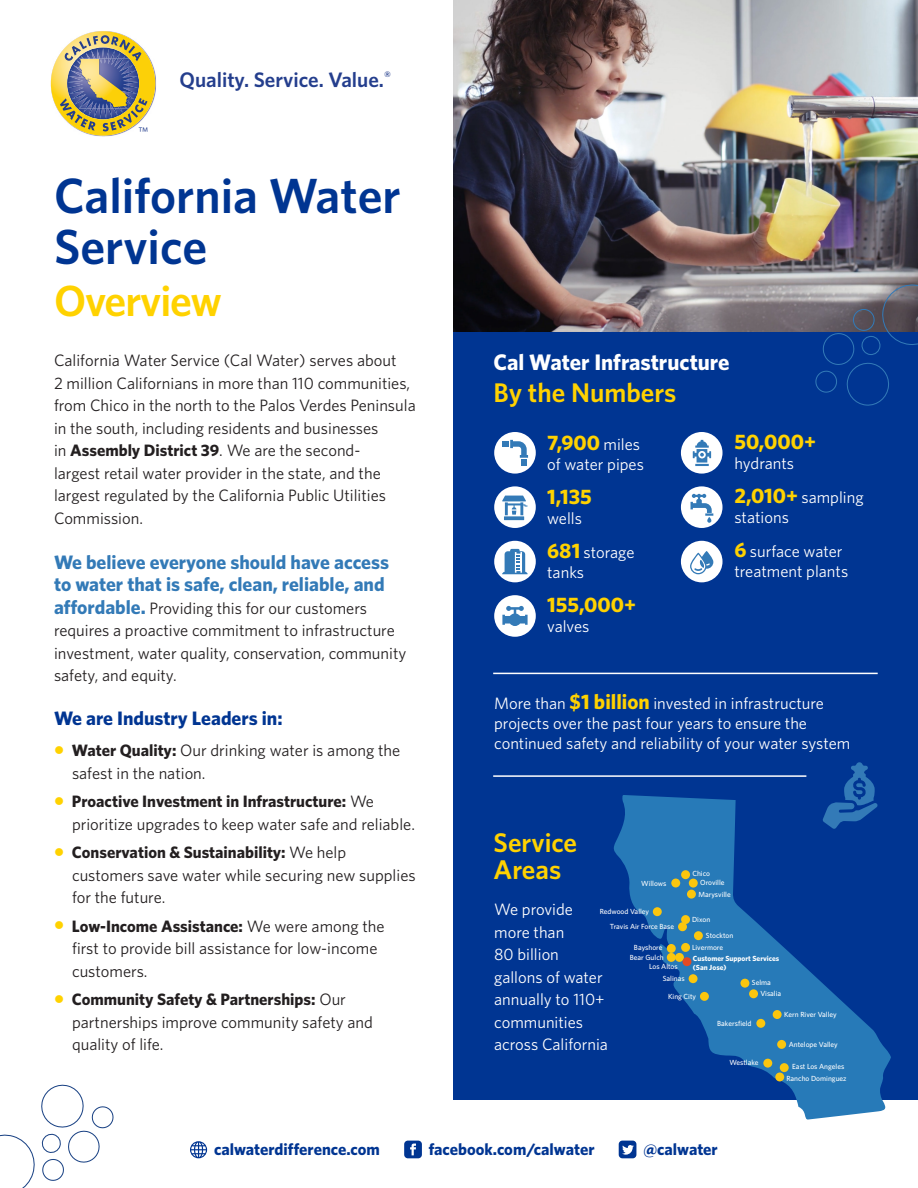
<style>
.page{position:relative;width:918px;height:1188px;background:#fff}
.page>*{position:absolute;margin:0;border:0;box-sizing:border-box;transform-origin:0 0}
.Head{font:600 49.5px/51px "Whitney";color:#003592}
.intro_paragraph{font:600 43.5px "Whitney";letter-spacing:-.025em;color:#ffd200}
.t1{font:600 27px "Whitney";color:#ffd200}
.t2{font:700 22.5px "Whitney";color:#fff}
.t3{font:700 21px "Whitney";color:#ffd200}
.t4{font:600 21px "Whitney";color:#243e8d}
.t5{font:700 19.5px/22.5px "Whitney";color:#337ab7}
.t6{font:700 19.5px "Whitney";color:#003592}
.t7{font:16.5px/22.5px "Whitney";color:#231f20}
.t8{font:16.5px/22.5px "Whitney";color:#fff}
.t9{font:700 16.5px "Whitney";color:#003592}
.t10{font:12.45px "Whitney";color:#243e8d}
.t11{font:500 7.35px/9.6px "Whitney";color:#fff}
.t12{font:700 7.35px/8.9px "Whitney";color:#fff}
.s1{font-weight:700}
.s2{font-weight:700;font-size:19.5px;color:#337ab7}
.s3{color:#ffd200}
.s4{font-weight:400;font-size:16.5px;color:#fff}
.s5{font-weight:700;font-size:21px;color:#ffd200}
</style>
<div class="page">
<div style="left:454px;top:0;width:464px;height:1100px;background:#003592"></div>
<svg style="left:0;top:1084px;width:114px;height:104px"></svg>
<svg style="left:190px;top:1141px;width:17px;height:17px"></svg>
<svg style="left:404px;top:1141px;width:18px;height:17px"></svg>
<svg style="left:619px;top:1141px;width:17px;height:17px"></svg>
<svg style="left:51px;top:31px;width:104px;height:105px"></svg>
<img style="left:454px;top:0;width:464px;height:331px">
<div style="left:681px;top:432px;width:42px;height:42px;background:#fff;border-radius:50%"></div>
<div style="left:681px;top:486px;width:42px;height:42px;background:#fff;border-radius:50%"></div>
<div style="left:681px;top:541px;width:42px;height:41px;background:#fff;border-radius:50%"></div>
<div style="left:494px;top:432px;width:42px;height:42px;background:#fff;border-radius:50%"></div>
<svg style="left:494px;top:486px;width:42px;height:42px"></svg>
<div style="left:494px;top:541px;width:42px;height:41px;background:#fff;border-radius:50%"></div>
<div style="left:494px;top:595px;width:42px;height:42px;background:#fff;border-radius:50%"></div>
<svg style="left:502px;top:549px;width:26px;height:25px"></svg>
<svg style="left:502px;top:606px;width:26px;height:20px"></svg>
<svg style="left:504px;top:516px;width:20px;height:4px"></svg>
<svg style="left:502px;top:496px;width:26px;height:19px"></svg>
<svg style="left:510px;top:440px;width:18px;height:18px"></svg>
<div style="left:521px;top:459px;width:6px;height:7px;background:#337ab7"></div>
<div style="left:502px;top:441px;width:7px;height:6px;background:#337ab7"></div>
<svg style="left:693px;top:440px;width:18px;height:26px"></svg>
<hr style="left:493px;top:775px;width:313px;height:2px;background:#fff">
<svg style="left:613px;top:795px;width:278px;height:325px"></svg>
<div style="left:681px;top:870px;width:9px;height:9px;background:#fbc60e;border-radius:50%"></div>
<div style="left:689px;top:879px;width:9px;height:9px;background:#fbc60e;border-radius:50%"></div>
<div style="left:687px;top:890px;width:9px;height:9px;background:#fbc60e;border-radius:50%"></div>
<div style="left:671px;top:879px;width:9px;height:8px;background:#fbc60e;border-radius:50%"></div>
<div style="left:653px;top:907px;width:9px;height:9px;background:#fbc60e;border-radius:50%"></div>
<div style="left:681px;top:915px;width:9px;height:9px;background:#fbc60e;border-radius:50%"></div>
<div style="left:678px;top:922px;width:9px;height:9px;background:#fbc60e;border-radius:50%"></div>
<div style="left:694px;top:931px;width:9px;height:9px;background:#fbc60e;border-radius:50%"></div>
<div style="left:667px;top:944px;width:9px;height:9px;background:#fbc60e;border-radius:50%"></div>
<div style="left:667px;top:953px;width:9px;height:9px;background:#fbc60e;border-radius:50%"></div>
<div style="left:675px;top:953px;width:9px;height:9px;background:#fbc60e;border-radius:50%"></div>
<div style="left:681px;top:943px;width:9px;height:9px;background:#fbc60e;border-radius:50%"></div>
<div style="left:682px;top:957px;width:9px;height:9px;background:#e24b25;border-radius:50%"></div>
<div style="left:689px;top:974px;width:9px;height:9px;background:#fbc60e;border-radius:50%"></div>
<div style="left:700px;top:992px;width:9px;height:9px;background:#fbc60e;border-radius:50%"></div>
<div style="left:740px;top:979px;width:9px;height:9px;background:#fbc60e;border-radius:50%"></div>
<div style="left:749px;top:989px;width:9px;height:9px;background:#fbc60e;border-radius:50%"></div>
<div style="left:773px;top:1010px;width:9px;height:9px;background:#fbc60e;border-radius:50%"></div>
<div style="left:756px;top:1019px;width:9px;height:9px;background:#fbc60e;border-radius:50%"></div>
<div style="left:777px;top:1040px;width:9px;height:9px;background:#fbc60e;border-radius:50%"></div>
<div style="left:763px;top:1059px;width:9px;height:9px;background:#fbc60e;border-radius:50%"></div>
<div style="left:780px;top:1063px;width:9px;height:9px;background:#fbc60e;border-radius:50%"></div>
<div style="left:775px;top:1073px;width:9px;height:8px;background:#fbc60e;border-radius:50%"></div>
<svg style="left:690px;top:551px;width:23px;height:23px"></svg>
<svg style="left:691px;top:494px;width:22px;height:29px"></svg>
<svg style="left:823px;top:762px;width:55px;height:67px"></svg>
<hr style="left:493px;top:673px;width:385px;height:1px;background:#fff">
<svg style="left:815px;top:284px;width:103px;height:122px"></svg>
<p class="t10" style="left:139px;top:123px;width:11px">™</p>
<p class="t4" style="left:180px;top:66px;width:213px">Quality. Service. Value.<sup>®</sup></p>
<p class="Head" style="left:54px;top:169px;width:348px">California Water<br>Service</p>
<p class="intro_paragraph" style="left:54px;top:272px;width:169px">Overview</p>
<p class="t7" style="left:54px;top:349px;width:363px">California Water Service (Cal Water) serves about<br>2 million Californians in more than 110 communities, from Chico in the north to the Palos Verdes Peninsula in the south, including residents and businesses<br>in <span class="s1">Assembly District 39</span>. We are the second-<br>largest retail water provider in the state, and the largest regulated by the California Public Utilities Commission.</p>
<p class="t5" style="left:54px;top:550px;width:337px">We believe everyone should have access to water that is safe, clean, reliable, and</p>
<p class="t7" style="left:54px;top:596px;width:354px"><span class="s2">affordable.</span> Providing this for our customers requires a proactive commitment to infrastructure investment, water quality, conservation, community safety, and equity.</p>
<p class="t6" style="left:54px;top:705px;width:230px">We are Industry Leaders in:</p>
<p class="t7" style="left:72px;top:739px;width:330px;text-indent:-18px"><span class="s3">●</span> <span class="s1">Water Quality:</span> Our drinking water is among the safest in the nation.</p>
<p class="t7" style="left:72px;top:790px;width:344px;text-indent:-18px"><span class="s3">●</span> <span class="s1">Proactive Investment in Infrastructure:</span> We prioritize upgrades to keep water safe and reliable.</p>
<p class="t7" style="left:72px;top:841px;width:345px;text-indent:-18px"><span class="s3">●</span> <span class="s1">Conservation &amp; Sustainability:</span> We help customers save water while securing new supplies for the future.</p>
<p class="t7" style="left:72px;top:914px;width:314px;text-indent:-18px"><span class="s3">●</span> <span class="s1">Low-Income Assistance:</span> We were among the first to provide bill assistance for low-income customers.</p>
<p class="t7" style="left:72px;top:988px;width:302px;text-indent:-18px"><span class="s3">●</span> <span class="s1">Community Safety &amp; Partnerships:</span> Our partnerships improve community safety and quality of life.</p>
<p class="t2" style="left:494px;top:347px;width:237px">Cal Water Infrastructure</p>
<p class="t1" style="left:494px;top:375px;width:184px">By the Numbers</p>
<p class="t3" style="left:547px;top:429px;width:94px">7,900 <span class="s4">miles</span></p>
<p class="t8" style="left:547px;top:453px;width:98px">of water pipes</p>
<p class="t3" style="left:547px;top:483px;width:46px">1,135</p>
<p class="t8" style="left:547px;top:507px;width:36px">wells</p>
<p class="t8" style="left:547px;top:542px;width:89px;line-height:19.8px"><span class="s5">681</span> storage tanks</p>
<p class="t3" style="left:547px;top:591px;width:90px">155,000+</p>
<p class="t8" style="left:547px;top:615px;width:44px">valves</p>
<p class="t3" style="left:734px;top:427px;width:83px">50,000+</p>
<p class="t8" style="left:734px;top:451px;width:61px">hydrants</p>
<p class="t8" style="left:734px;top:487px;width:131px;line-height:19.8px"><span class="s5">2,010+</span> sampling stations</p>
<p class="t8" style="left:734px;top:541px;width:115px;line-height:19.8px"><span class="s5">6</span> surface water treatment plants</p>
<p class="t8" style="left:494px;top:693px;width:358px;line-height:19.8px">More than <span class="s5">$1 billion</span> invested in infrastructure projects over the past four years to ensure the continued safety and reliability of your water system</p>
<p class="t1" style="left:494px;top:825px;width:85px">Service</p>
<p class="t1" style="left:494px;top:852px;width:69px">Areas</p>
<p class="t8" style="left:494px;top:898px;width:115px">We provide more than<br>80 billion gallons of water annually to 110+ communities across California</p>
<p class="t11" style="left:700px;top:868px;width:26px;text-indent:-8px">Chico<br>Oroville</p>
<p class="t11" style="left:698px;top:889px;width:34px">Marysville</p>
<p class="t11" style="left:641px;top:878px;width:27px">Willows</p>
<p class="t11" style="left:610px;top:904px;width:66px;line-height:14.9px;text-indent:-10px">Redwood Valley<br>Travis Air Force Base</p>
<p class="t11" style="left:692px;top:915px;width:20px">Dixon</p>
<p class="t11" style="left:706px;top:931px;width:29px">Stockton</p>
<p class="t11" style="left:634px;top:942px;width:30px">Bayshore</p>
<p class="t11" style="left:692px;top:943px;width:33px">Livermore</p>
<p class="t11" style="left:649px;top:953px;width:30px;line-height:8.7px;text-indent:-19px">Bear Gulch<br>Los Altos</p>
<p class="t11" style="left:663px;top:974px;width:23px">Salinas</p>
<p class="t11" style="left:668px;top:992px;width:30px">King City</p>
<p class="t12" style="left:693px;top:954px;width:88px">Customer Support Services (San Jose)</p>
<p class="t11" style="left:760px;top:977px;width:22px;line-height:11.2px;text-indent:-8px">Selma<br>Visalia</p>
<p class="t11" style="left:717px;top:1018px;width:36px">Bakersfield</p>
<p class="t11" style="left:784px;top:1010px;width:54px">Kern River Valley</p>
<p class="t11" style="left:789px;top:1039px;width:51px">Antelope Valley</p>
<p class="t11" style="left:729px;top:1058px;width:31px">Westlake</p>
<p class="t11" style="left:786px;top:1061px;width:62px;line-height:11.4px;text-align:center">East Los Angeles<br>Rancho Dominguez</p>
<p class="t9" style="left:214px;top:1139px;width:168px">calwaterdifference.com</p>
<p class="t9" style="left:429px;top:1139px;width:167px">facebook.com/calwater</p>
<p class="t9" style="left:643px;top:1139px;width:76px">@calwater</p>
</div>
